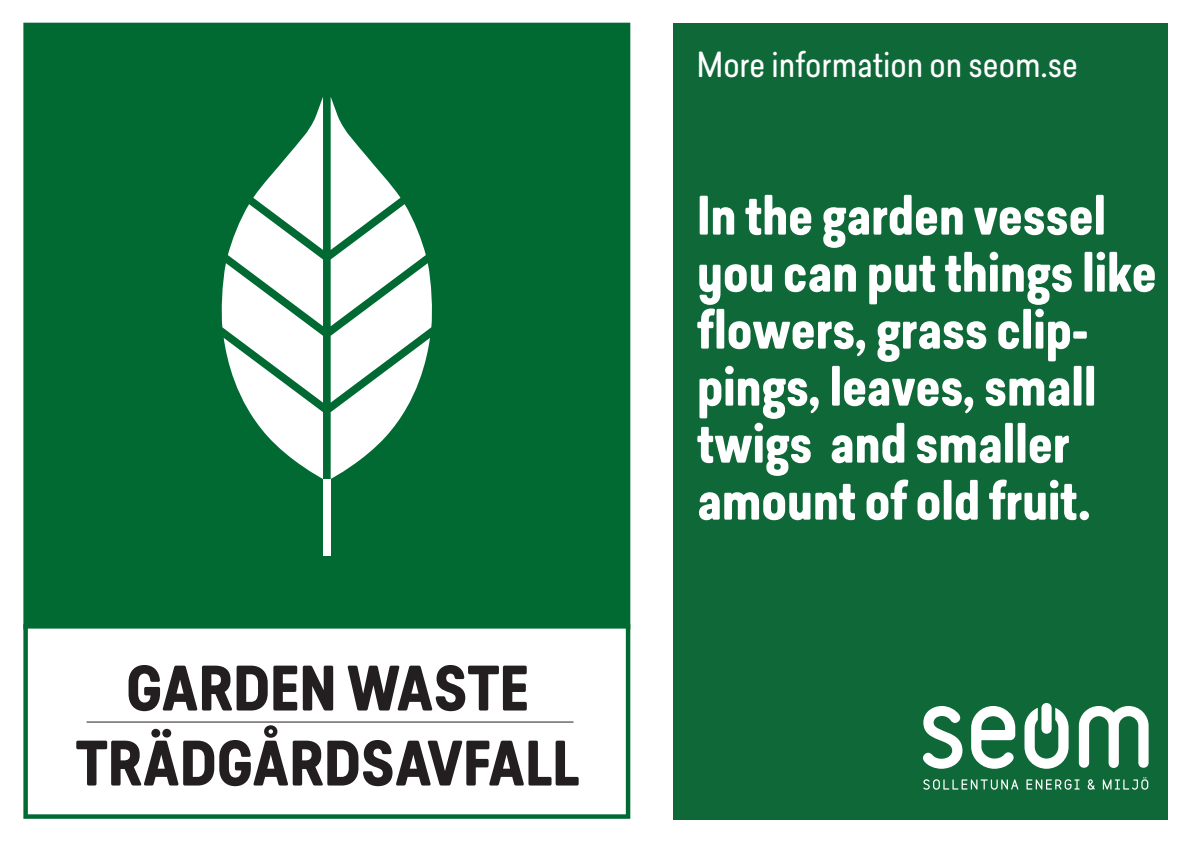
<style>
.page{position:relative;width:1191px;height:842px;background:#fff}
.page>*{position:absolute;margin:0;border:0;box-sizing:border-box;transform-origin:0 0}
.t1{font:700 60px "Predige Rounded";color:#231f20}
.t2{font:700 52px/57px "Predige Rounded";letter-spacing:-.005em;color:#fff}
.t3{font:34px "Predige Rounded";color:#fff}
</style>
<div class="page">
<div style="left:673px;top:23px;width:494px;height:796px;background:#0f6838"></div>
<svg style="left:923px;top:706px;width:39px;height:63px"></svg>
<svg style="left:971px;top:706px;width:44px;height:63px"></svg>
<svg style="left:1078px;top:706px;width:70px;height:62px"></svg>
<svg style="left:1024px;top:708px;width:44px;height:61px"></svg>
<div style="left:1041px;top:703px;width:10px;height:31px;background:#fff;border-radius:5px"></div>
<svg style="left:923px;top:779px;width:95px;height:11px"></svg>
<svg style="left:1026px;top:779px;width:53px;height:11px"></svg>
<svg style="left:1087px;top:779px;width:7px;height:11px"></svg>
<svg style="left:1102px;top:777px;width:46px;height:13px"></svg>
<div style="left:23px;top:23px;width:607px;height:601px;background:#016a32"></div>
<svg style="left:23px;top:624px;width:607px;height:195px"></svg>
<svg style="left:221px;top:97px;width:102px;height:382px"></svg>
<svg style="left:331px;top:97px;width:102px;height:382px"></svg>
<div style="left:323px;top:479px;width:8px;height:76px;background:#fff"></div>
<div style="left:32px;top:665px;width:590px;height:128px;background:#fff"></div>
<hr style="left:87px;top:721px;width:486px;height:1px;background:#231f20">
<p class="t1" style="left:126px;top:646px;width:404px">GARDEN WASTE</p>
<p class="t1" style="left:76px;top:721px;width:505px">TRÄDGÅRDSAVFALL</p>
<p class="t3" style="left:697px;top:41px;width:383px">More information on seom.se</p>
<p class="t2" style="left:697px;top:188px;width:461px">In the garden vessel you can put things like flowers, grass clip&shy;pings, leaves, small twigs and smaller amount of old fruit.</p>
</div>
